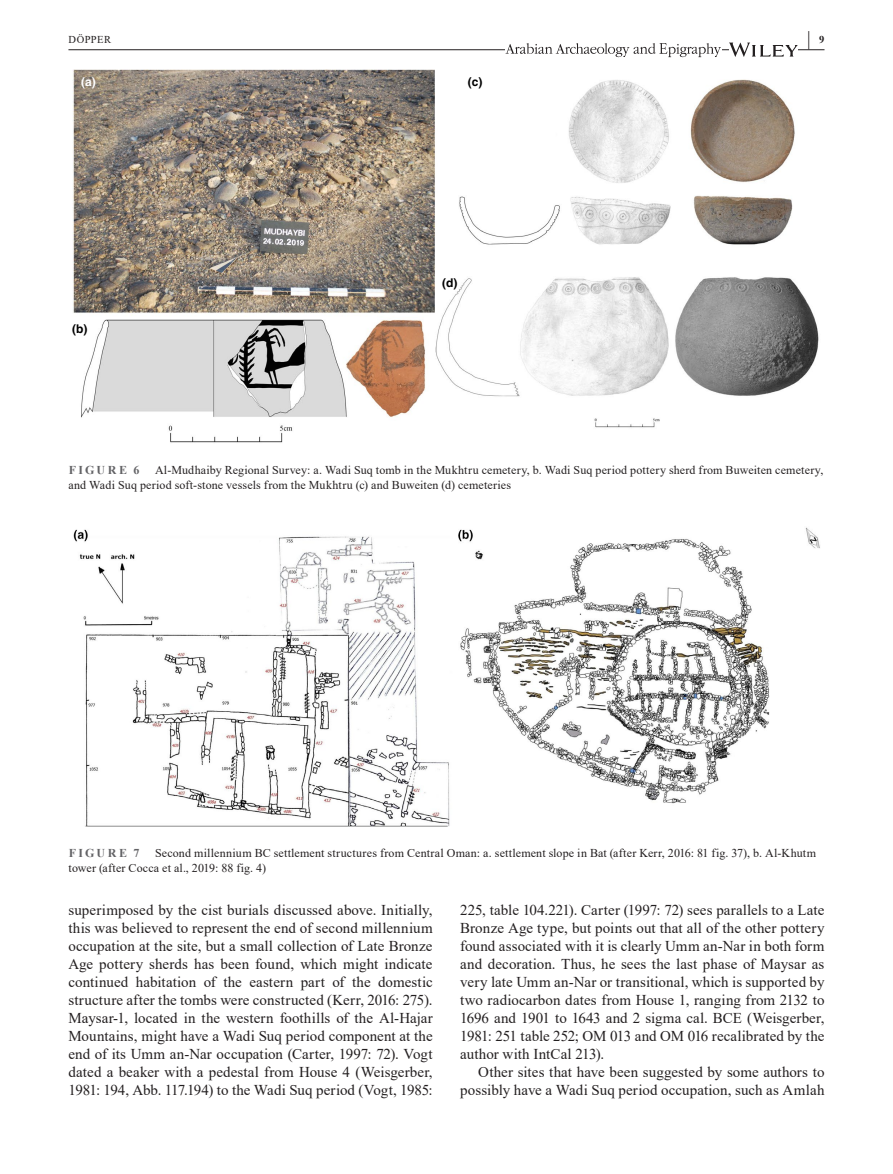
<style>
.page{position:relative;width:893px;height:1174px;background:#fff}
.page>*{position:absolute;margin:0;border:0;box-sizing:border-box;transform-origin:0 0}
.t1{font:700 20.25px "Times New Roman";color:#231f20;scale:.62 1}
.t2{font:15px/18px "Times New Roman";letter-spacing:.005em;color:#231f20;text-align:justify}
.t3{font:12px/15px "Times New Roman";letter-spacing:.015em;color:#231f20}
.t4{font:700 12px "Times New Roman";letter-spacing:.205em;color:#636366}
.t5{font:700 12px "Helvetica";color:#000}
.t6{font:700 12px "Helvetica";color:#fff}
.t7{font:10.5px "Times New Roman";letter-spacing:.04em;color:#231f20}
.s1{font-size:10.5px}
</style>
<div class="page">
<hr style="left:68px;top:49px;width:756px;height:1px;background:#231f20">
<img style="left:505px;top:43px;width:216px;height:14px">
<svg style="left:729px;top:43px;width:69px;height:14px"></svg>
<img style="left:72px;top:69px;width:747px;height:374px">
<img style="left:73px;top:527px;width:747px;height:299px">
<p class="t7" style="left:69px;top:32px;width:44px">DÖPPER</p>
<h1 class="t1" style="left:807px;top:24px;width:29px">| <span class="s1">9</span></h1>
<p class="t6" style="left:81px;top:75px;width:16px">(a)</p>
<p class="t5" style="left:468px;top:75px;width:16px">(c)</p>
<p class="t5" style="left:72px;top:322px;width:17px">(b)</p>
<p class="t5" style="left:442px;top:276px;width:17px">(d)</p>
<p class="t3" style="left:68px;top:462px;width:756px;text-indent:87px">Al-Mudhaiby Regional Survey: a. Wadi Suq tomb in the Mukhtru cemetery, b. Wadi Suq period pottery sherd from Buweiten cemetery, and Wadi Suq period soft-stone vessels from the Mukhtru (c) and Buweiten (d) cemeteries</p>
<p class="t4" style="left:69px;top:461px;width:72px">FIGURE 6</p>
<p class="t3" style="left:68px;top:845px;width:749px;text-indent:87px">Second millennium BC settlement structures from Central Oman: a. settlement slope in Bat (after Kerr, 2016: 81 fig. 37), b. Al-Khutm tower (after Cocca et al., 2019: 88 fig. 4)</p>
<p class="t4" style="left:69px;top:844px;width:72px">FIGURE 7</p>
<p class="t2" style="left:68px;top:901px;width:366px">superimposed by the cist burials discussed above. Initially, this was believed to represent the end of second millennium occupation at the site, but a small collection of Late Bronze Age pottery sherds has been found, which might indicate continued habitation of the eastern part of the domestic structure after the tombs were constructed (Kerr, 2016: 275).<br>Maysar-1, located in the western foothills of the Al-Hajar Mountains, might have a Wadi Suq period component at the end of its Umm an-Nar occupation (Carter, 1997: 72). Vogt dated a beaker with a pedestal from House 4 (Weisgerber, 1981: 194, Abb. 117.194) to the Wadi Suq period (Vogt, 1985:</p>
<p class="t2" style="left:460px;top:901px;width:366px">225, table 104.221). Carter (1997: 72) sees parallels to a Late Bronze Age type, but points out that all of the other pottery found associated with it is clearly Umm an-Nar in both form and decoration. Thus, he sees the last phase of Maysar as very late Umm an-Nar or transitional, which is supported by two radiocarbon dates from House 1, ranging from 2132 to 1696 and 1901 to 1643 and 2 sigma cal. BCE (Weisgerber, 1981: 251 table 252; OM 013 and OM 016 recalibrated by the author with IntCal 213).</p>
<p class="t2" style="left:460px;top:1063px;width:366px;text-align:right">Other sites that have been suggested by some authors to possibly have a Wadi Suq period occupation, such as Amlah</p>
</div>
